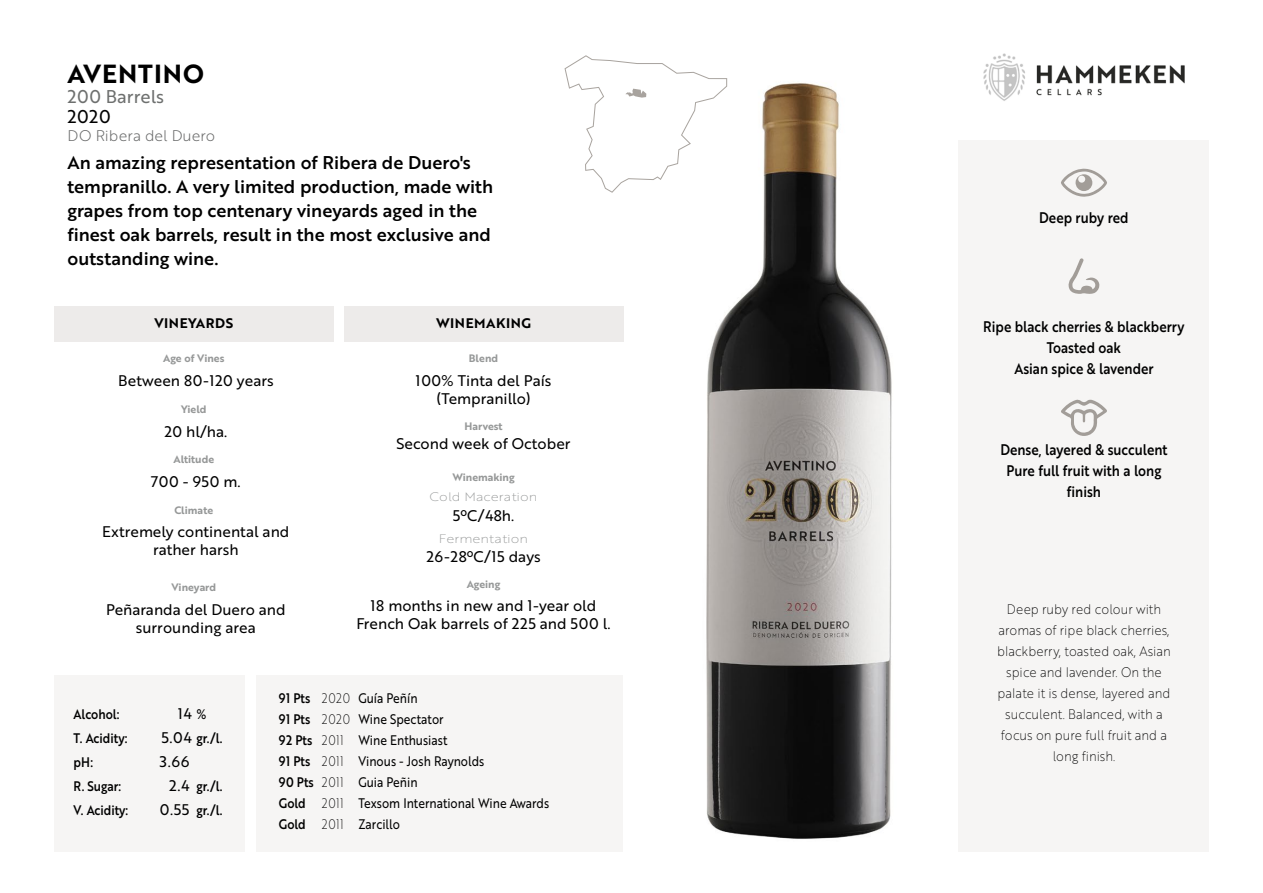
<style>
.page{position:relative;width:1263px;height:893px;background:#fff}
.page>*{position:absolute;margin:0;border:0;box-sizing:border-box;transform-origin:0 0}
.t1{font:25.5px "Brother 1816 Bold";letter-spacing:.04em;color:#000}
.t2{font:18px/24px "Brother 1816 Medium";color:#000}
.t3{font:18px "Brother 1816 Regular";color:#6e706f}
.t4{font:18px "Brother 1816 Regular";color:#000}
.t5{font:15px/18px "Brother 1816 Regular";color:#000;text-align:center}
.t6{font:15px/21px "Brother 1816 Medium";color:#000;text-align:center;scale:.88 1}
.t7{font:15px "Brother 1816 Light";color:#676868}
.t8{font:13.5px/21px "Brother 1816 Thin";color:#000;text-align:center;scale:.92 1}
.t9{font:13.5px/21px "Brother 1816 Regular";color:#000;scale:.87 1}
.t10{font:13.5px/21px "Brother 1816 Medium";color:#000;scale:.88 1}
.t11{font:13.5px/21px "Brother 1816 Thin";letter-spacing:.045em;color:#000;scale:.87 1}
.t12{font:13.5px "Brother 1816 Bold";letter-spacing:.04em;color:#000}
.t13{font:12px "Brother 1816 Thin";color:#969898;scale:1.15 1}
.t14{font:10.5px "Brother 1816 Bold";color:#969898}
</style>
<div class="page">
<div style="left:958px;top:140px;width:251px;height:711px;background:#f6f5f4"></div>
<div style="left:257px;top:675px;width:366px;height:176px;background:#f6f5f4"></div>
<div style="left:54px;top:675px;width:190px;height:176px;background:#f6f5f4"></div>
<div style="left:344px;top:306px;width:279px;height:36px;background:#edebea"></div>
<div style="left:54px;top:306px;width:280px;height:36px;background:#edebea"></div>
<svg style="left:1061px;top:399px;width:46px;height:37px"></svg>
<svg style="left:1068px;top:258px;width:32px;height:36px"></svg>
<svg style="left:1061px;top:169px;width:46px;height:28px"></svg>
<img style="left:983px;top:53px;width:202px;height:48px">
<img style="left:706px;top:78px;width:186px;height:761px">
<svg style="left:564px;top:55px;width:163px;height:138px"></svg>
<h1 class="t1" style="left:67px;top:54px;width:138px">AVENTINO</h1>
<p class="t3" style="left:67px;top:83px;width:98px">200 Barrels</p>
<p class="t4" style="left:67px;top:103px;width:45px">2020</p>
<p class="t7" style="left:67px;top:125px;width:149px">DO Ribera del Duero</p>
<p class="t2" style="left:67px;top:150px;width:427px">An amazing representation of Ribera de Duero's tempranillo. A very limited production, made with grapes from top centenary vineyards aged in the finest oak barrels, result in the most exclusive and outstanding wine.</p>
<p class="t12" style="left:154px;top:312px;width:80px">VINEYARDS</p>
<p class="t12" style="left:436px;top:312px;width:97px">WINEMAKING</p>
<p class="t14" style="left:163px;top:351px;width:63px">Age of Vines</p>
<p class="t14" style="left:469px;top:351px;width:31px">Blend</p>
<p class="t5" style="left:118px;top:371px;width:157px">Between 80-120 years</p>
<p class="t5" style="left:416px;top:371px;width:137px">100% Tinta del País (Tempranillo)</p>
<p class="t5" style="left:164px;top:421px;width:64px">20 hl/ha.</p>
<p class="t5" style="left:396px;top:434px;width:176px">Second week of October</p>
<p class="t5" style="left:151px;top:472px;width:91px">700 - 950 m.</p>
<p class="t5" style="left:453px;top:506px;width:63px">5ºC/48h.</p>
<p class="t5" style="left:102px;top:522px;width:189px">Extremely continental and rather harsh</p>
<p class="t14" style="left:181px;top:401px;width:27px">Yield</p>
<p class="t14" style="left:464px;top:418px;width:40px">Harvest</p>
<p class="t14" style="left:173px;top:452px;width:42px">Altitude</p>
<p class="t14" style="left:452px;top:470px;width:64px">Winemaking</p>
<p class="t13" style="left:430px;top:488px;width:95px">Cold Maceration</p>
<p class="t13" style="left:439px;top:529px;width:79px">Fermentation</p>
<p class="t14" style="left:174px;top:502px;width:40px">Climate</p>
<p class="t5" style="left:426px;top:547px;width:116px">26-28ºC/15 days</p>
<p class="t14" style="left:171px;top:579px;width:46px">Vineyard</p>
<p class="t14" style="left:467px;top:576px;width:35px">Ageing</p>
<p class="t5" style="left:106px;top:600px;width:181px">Peñaranda del Duero and surrounding area</p>
<p class="t5" style="left:356px;top:596px;width:256px">18 months in new and 1-year old<br>French Oak barrels of 225 and 500 l.</p>
<p class="t5" style="left:161px;top:701px;width:32px;line-height:23.9px;text-align:right">14<br>5.04</p>
<p class="t10" style="left:74px;top:704px;width:53px">Alcohol:</p>
<p class="t10" style="left:197px;top:704px;width:13px">%</p>
<p class="t10" style="left:74px;top:727px;width:63px">T. Acidity:</p>
<p class="t10" style="left:197px;top:727px;width:31px">gr./l.</p>
<p class="t10" style="left:74px;top:750px;width:56px;line-height:23.9px">pH:<br>R. Sugar:</p>
<p class="t5" style="left:160px;top:749px;width:31px;line-height:23.9px;text-align:right">3.66<br>2.4</p>
<p class="t10" style="left:197px;top:775px;width:31px">gr./l.</p>
<p class="t5" style="left:160px;top:799px;width:31px">0.55</p>
<p class="t10" style="left:74px;top:799px;width:64px">V. Acidity:</p>
<p class="t10" style="left:197px;top:799px;width:31px">gr./l.</p>
<p class="t10" style="left:279px;top:687px;width:41px">91 Pts<br>91 Pts<br>92 Pts<br>91 Pts<br>90 Pts<br>Gold<br>Gold</p>
<p class="t9" style="left:358px;top:687px;width:221px">Guía Peñín<br>Wine Spectator<br>Wine Enthusiast<br>Vinous - Josh Raynolds<br>Guia Peñin<br>Texsom International Wine Awards<br>Zarcillo</p>
<p class="t11" style="left:322px;top:687px;width:34px">2020<br>2020<br>2011<br>2011<br>2011<br>2011<br>2011</p>
<p class="t6" style="left:1039px;top:206px;width:103px">Deep ruby red</p>
<p class="t6" style="left:983px;top:315px;width:230px">Ripe black cherries &amp; blackberry<br>Toasted oak<br>Asian spice &amp; lavender</p>
<p class="t6" style="left:1000px;top:438px;width:191px">Dense, layered &amp; succulent<br>Pure full fruit with a long finish</p>
<p class="t8" style="left:997px;top:598px;width:190px">Deep ruby red colour with aromas of ripe black cherries, blackberry, toasted oak, Asian spice and lavender. On the palate it is dense, layered and succulent. Balanced, with a focus on pure full fruit and a long finish.</p>
</div>
